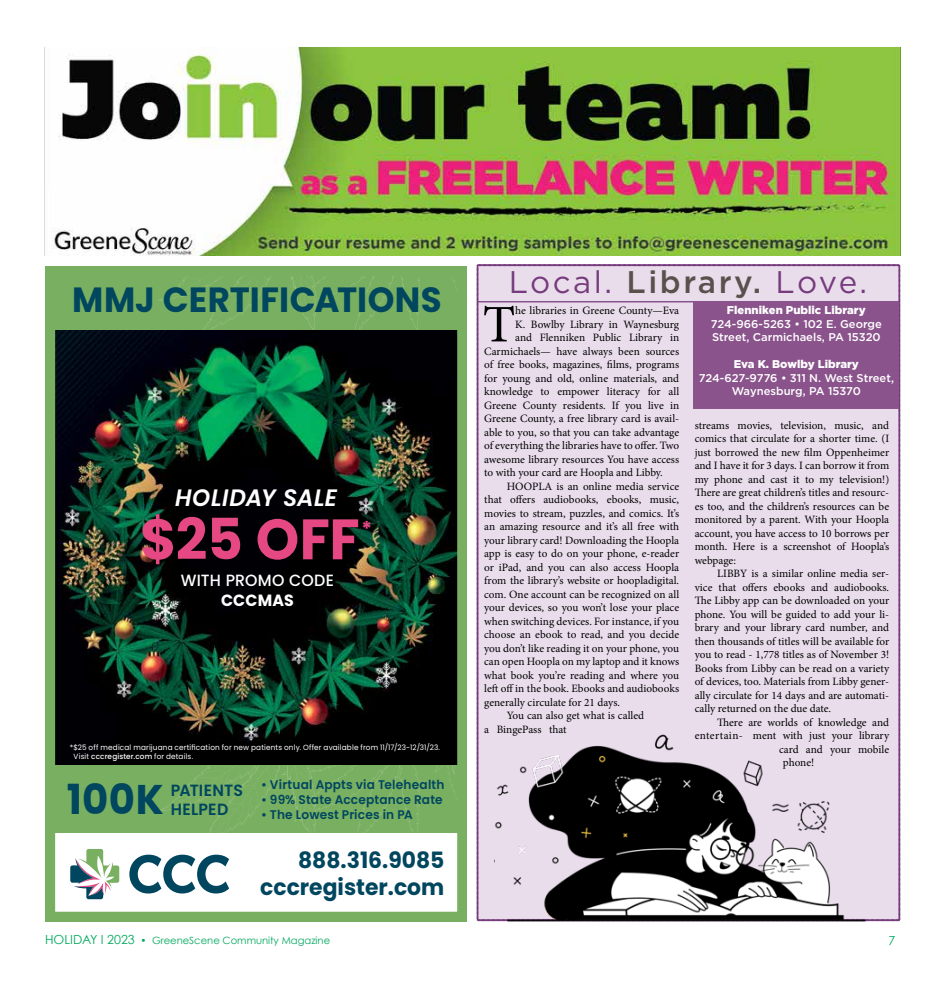
<style>
.page{position:relative;width:945px;height:990px;background:#fff}
.page>*{position:absolute;margin:0;border:0;box-sizing:border-box;transform-origin:0 0}
.t1{font:700 56.88px "Poppins";color:#e54883}
.t2{font:52.75px "Minion Pro";color:#000}
.t3{font:700 41.5px "Poppins";color:#00465f}
.t4{font:700 35px "Poppins";letter-spacing:.005em;color:#00465f}
.t5{font:31.25px "Gotham";letter-spacing:.07em;color:#763b7d}
.t6{font:italic 600 23.75px "Poppins";letter-spacing:.015em;color:#fff}
.t7{font:700 22.5px/27px "Poppins";color:#00465f;text-align:right}
.t8{font:700 20.38px "Poppins";color:#e54883}
.t9{font:600 16.25px/18.6px "Poppins";letter-spacing:.01em;color:#00465f}
.t10{font:500 16.25px "Poppins";letter-spacing:.005em;color:#fff}
.t11{font:700 16.25px "Poppins";letter-spacing:.01em;color:#fff}
.t12{font:600 12.5px "Poppins";letter-spacing:.015em;color:#00465f}
.t13{font:12.5px "Century Gothic";color:#00a95e}
.t14{font:11.25px/13.5px "Minion Pro";letter-spacing:-.005em;color:#000;text-align:justify}
.t15{font:500 11.25px/13.5px "Gotham";color:#fff}
.t16{font:900 11.25px "Gotham";color:#fff}
.t17{font:900 11.25px "Gotham";color:#fff}
.t18{font:10px "Century Gothic";color:#00a95e}
.t19{font:7.5px/8.8px "Poppins";letter-spacing:.025em;color:#fff}
.s1{font-weight:500}
.s2{font-weight:500;color:#5a514d}
.s3{font-size:12.5px}
</style>
<div class="page">
<div style="left:477px;top:264px;width:423px;height:657px;background:#e9ddec"></div>
<hr style="left:477px;top:301px;width:422px;height:1px;background:#763b7d">
<div style="left:693px;top:302px;width:206px;height:107px;background:#8a538c"></div>
<img style="left:494px;top:729px;width:381px;height:193px">
<svg style="left:45px;top:266px;width:422px;height:656px;background:#435f44"></svg>
<img style="left:51px;top:47px;width:849px;height:209px">
<h3 class="t4" style="left:72px;top:279px;width:371px">MMJ CERTIFICATIONS</h3>
<h3 class="t6" style="left:175px;top:483px;width:164px">HOLIDAY SALE</h3>
<h1 class="t1" style="left:140px;top:506px;width:221px">$25 OFF</h1>
<h3 class="t8" style="left:362px;top:517px;width:12px">*</h3>
<h3 class="t10" style="left:181px;top:571px;width:155px">WITH PROMO CODE</h3>
<h3 class="t11" style="left:221px;top:590px;width:74px">CCCMAS</h3>
<p class="t19" style="left:74px;top:743px;width:368px;text-indent:-4px">*$25 off medical marijuana certification for new patients only. Offer available from 11/17/23-12/31/23.<br>Visit <span class="s1">cccregister.com</span> for details.</p>
<h3 class="t3" style="left:67px;top:776px;width:99px">100K</h3>
<h3 class="t9" style="left:171px;top:781px;width:74px">PATIENTS<br>HELPED</h3>
<p class="t12" style="left:261px;top:777px;width:185px">• Virtual Appts via Telehealth</p>
<p class="t12" style="left:261px;top:792px;width:183px">• 99% State Acceptance Rate</p>
<p class="t12" style="left:261px;top:807px;width:153px">• The Lowest Prices in PA</p>
<h3 class="t7" style="left:260px;top:846px;width:186px">888.316.9085 cccregister.com</h3>
<h3 class="t5" style="left:509px;top:263px;width:360px">Local. <span class="s2">Library.</span> Love.</h3>
<p class="t16" style="left:727px;top:304px;width:140px">Flenniken Public Library</p>
<p class="t15" style="left:711px;top:317px;width:173px">724-966-5263 • 102 E. George<br>Street, Carmichaels, PA 15320</p>
<p class="t17" style="left:734px;top:358px;width:127px">Eva K. Bowlby Library</p>
<p class="t15" style="left:699px;top:371px;width:197px;text-align:center">724-627-9776 • 311 N. West Street,<br>Waynesburg, PA 15370</p>
<h2 class="t2" style="left:483px;top:289px;width:34px">T</h2>
<p class="t14" style="left:515px;top:304px;width:165px">he libraries in Greene County—Eva</p>
<p class="t14" style="left:515px;top:318px;width:165px">K. Bowlby Library in Waynesburg</p>
<p class="t14" style="left:515px;top:331px;width:165px">and Flenniken Public Library in</p>
<p class="t14" style="left:484px;top:345px;width:197px">Carmichaels— have always been sources</p>
<p class="t14" style="left:484px;top:358px;width:196px">of free books, magazines, films, programs</p>
<p class="t14" style="left:484px;top:372px;width:197px">for young and old, online materials, and</p>
<p class="t14" style="left:484px;top:385px;width:197px">knowledge to empower literacy for all</p>
<p class="t14" style="left:484px;top:399px;width:196px">Greene County residents. If you live in</p>
<p class="t14" style="left:484px;top:412px;width:197px">Greene County, a free library card is avail-</p>
<p class="t14" style="left:484px;top:426px;width:197px">able to you, so that you can take advantage</p>
<p class="t14" style="left:484px;top:439px;width:196px">of everything the libraries have to offer. Two</p>
<p class="t14" style="left:484px;top:453px;width:196px">awesome library resources You have access</p>
<p class="t14" style="left:484px;top:466px;width:180px">to with your card are Hoopla and Libby.</p>
<p class="t14" style="left:507px;top:480px;width:174px">HOOPLA is an online media service</p>
<p class="t14" style="left:484px;top:493px;width:197px">that offers audiobooks, ebooks, music,</p>
<p class="t14" style="left:484px;top:507px;width:196px">movies to stream, puzzles, and comics. It’s</p>
<p class="t14" style="left:484px;top:520px;width:197px">an amazing resource and it’s all free with</p>
<p class="t14" style="left:484px;top:534px;width:197px">your library card! Downloading the Hoopla</p>
<p class="t14" style="left:484px;top:547px;width:197px">app is easy to do on your phone, e-reader</p>
<p class="t14" style="left:484px;top:561px;width:197px">or iPad, and you can also access Hoopla</p>
<p class="t14" style="left:484px;top:574px;width:196px">from the library’s website or hoopladigital.</p>
<p class="t14" style="left:484px;top:588px;width:197px">com. One account can be recognized on all</p>
<p class="t14" style="left:484px;top:601px;width:196px">your devices, so you won’t lose your place</p>
<p class="t14" style="left:484px;top:615px;width:196px">when switching devices. For instance, if you</p>
<p class="t14" style="left:484px;top:628px;width:196px">choose an ebook to read, and you decide</p>
<p class="t14" style="left:484px;top:642px;width:197px">you don’t like reading it on your phone, you</p>
<p class="t14" style="left:484px;top:655px;width:197px">can open Hoopla on my laptop and it knows</p>
<p class="t14" style="left:484px;top:669px;width:197px">what book you’re reading and where you</p>
<p class="t14" style="left:484px;top:682px;width:196px">left off in the book. Ebooks and audiobooks</p>
<p class="t14" style="left:484px;top:696px;width:137px">generally circulate for 21 days.</p>
<p class="t14" style="left:507px;top:709px;width:139px">You can also get what is called</p>
<p class="t14" style="left:484px;top:723px;width:84px">a BingePass that</p>
<p class="t14" style="left:695px;top:418px;width:196px">streams movies, television, music, and comics that circulate for a shorter time. (I just borrowed the new film Oppenheimer and I have it for 3 days. I can borrow it from my phone and cast it to my television!)<br>There are great children’s titles and resourc&shy;es too, and the children’s resources can be monitored by a parent. With your Hoopla account, you have access to 10 borrows per month. Here is a screenshot of Hoopla’s webpage:</p>
<p class="t14" style="left:695px;top:567px;width:196px;text-indent:22px">LIBBY is a similar online media ser&shy;vice that offers ebooks and audiobooks.<br>The Libby app can be downloaded on your phone. You will be guided to add your li&shy;brary and your library card number, and then thousands of titles will be available for you to read - 1,778 titles as of November 3!<br>Books from Libby can be read on a variety of devices, too. Materials from Libby gener&shy;ally circulate for 14 days and are automati&shy;cally returned on the due date.</p>
<p class="t14" style="left:717px;top:715px;width:174px">There are worlds of knowledge and</p>
<p class="t14" style="left:695px;top:729px;width:196px">entertain- ment with just your library</p>
<p class="t14" style="left:779px;top:742px;width:112px">card and your mobile</p>
<p class="t14" style="left:783px;top:756px;width:33px">phone!</p>
<p class="t18" style="left:45px;top:934px;width:287px"><span class="s3">HOLIDAY I 2023</span> • GreeneScene Community Magazine</p>
<p class="t13" style="left:889px;top:933px;width:8px">7</p>
</div>
